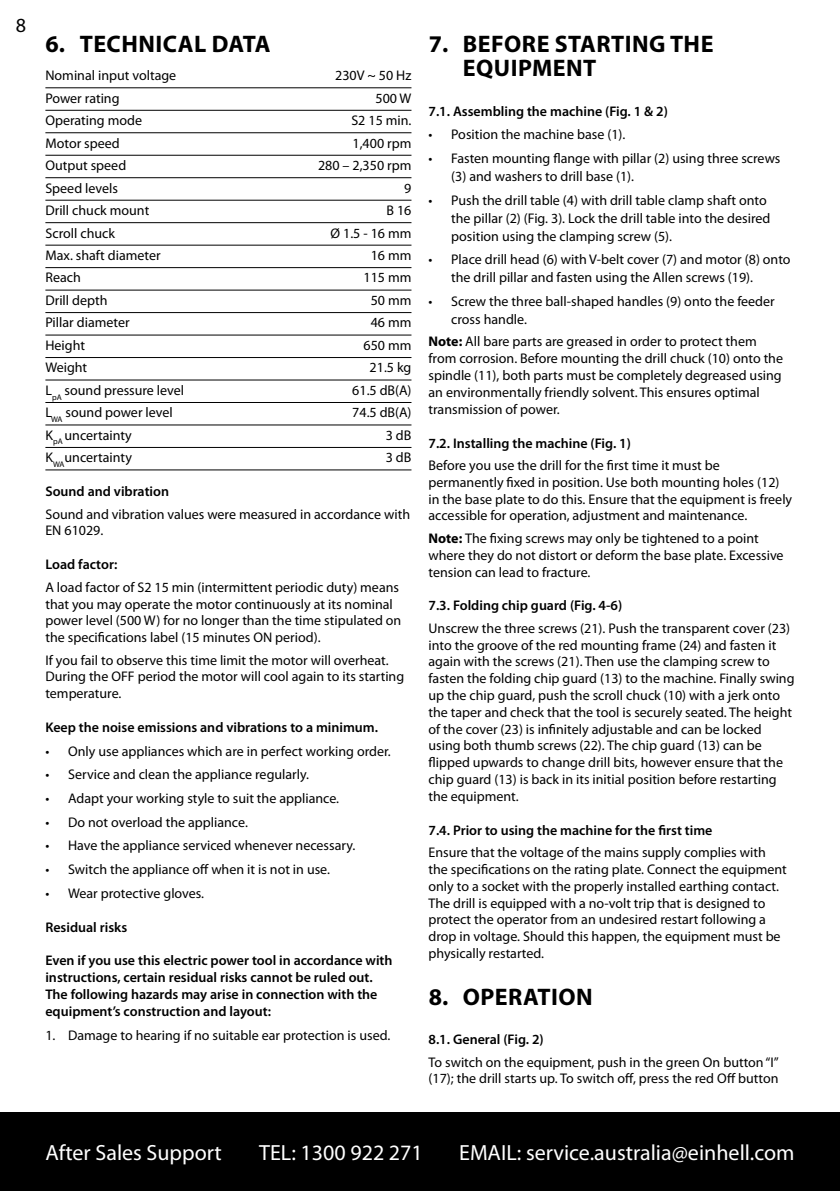
<style>
.page{position:relative;width:840px;height:1191px;background:#fff}
.page>*{position:absolute;margin:0;border:0;box-sizing:border-box;transform-origin:0 0}
.t1{font:700 24px "Myriad Pro";letter-spacing:.02em;color:#000}
.t2{font:22px "Myriad Pro";color:#fff}
.t3{font:20px "Myriad Pro";color:#000}
.t4{font:14px/16.8px "Myriad Pro";color:#000}
.t5{font:600 14px/16.8px "Myriad Pro";color:#000}
.s1{font-weight:700}
</style>
<div class="page">
<div style="left:0;top:1112px;width:839px;height:79px;background:#000"></div>
<hr style="left:45px;top:87px;width:366px;height:1px;background:#000">
<hr style="left:45px;top:110px;width:366px;height:1px;background:#000">
<hr style="left:45px;top:132px;width:366px;height:1px;background:#000">
<hr style="left:45px;top:155px;width:366px;height:1px;background:#000">
<hr style="left:45px;top:177px;width:366px;height:1px;background:#000">
<hr style="left:45px;top:200px;width:366px;height:1px;background:#000">
<hr style="left:45px;top:222px;width:366px;height:1px;background:#000">
<hr style="left:45px;top:245px;width:366px;height:1px;background:#000">
<hr style="left:45px;top:267px;width:366px;height:1px;background:#000">
<hr style="left:45px;top:290px;width:366px;height:1px;background:#000">
<hr style="left:45px;top:312px;width:366px;height:1px;background:#000">
<hr style="left:45px;top:335px;width:366px;height:1px;background:#000">
<hr style="left:45px;top:357px;width:366px;height:1px;background:#000">
<hr style="left:45px;top:380px;width:366px;height:1px;background:#000">
<hr style="left:45px;top:402px;width:366px;height:1px;background:#000">
<hr style="left:45px;top:424px;width:366px;height:1px;background:#000">
<hr style="left:45px;top:447px;width:366px;height:1px;background:#000">
<hr style="left:45px;top:469px;width:366px;height:1px;background:#000">
<h3 class="t3" style="left:16px;top:13px;width:12px">8</h3>
<h1 class="t1" style="left:46px;top:28px;width:63px">6. TECHNICAL</h1>
<h1 class="t1" style="left:211px;top:28px;width:16px">DATA</h1>
<p class="t4" style="left:45px;top:67px;width:132px">Nominal input voltage</p>
<p class="t4" style="left:335px;top:67px;width:78px">230V ~ 50 Hz</p>
<p class="t4" style="left:45px;top:89px;width:76px">Power rating</p>
<p class="t4" style="left:375px;top:89px;width:37px">500 W</p>
<p class="t4" style="left:45px;top:112px;width:98px">Operating mode</p>
<p class="t4" style="left:351px;top:112px;width:62px">S2 15 min.</p>
<p class="t4" style="left:45px;top:134px;width:76px">Motor speed</p>
<p class="t4" style="left:352px;top:134px;width:60px">1,400 rpm</p>
<p class="t4" style="left:45px;top:157px;width:82px">Output speed</p>
<p class="t4" style="left:318px;top:157px;width:95px">280 – 2,350 rpm</p>
<p class="t4" style="left:45px;top:179px;width:74px">Speed levels</p>
<p class="t4" style="left:404px;top:179px;width:9px">9</p>
<p class="t4" style="left:45px;top:202px;width:105px">Drill chuck mount</p>
<p class="t4" style="left:386px;top:202px;width:26px">B 16</p>
<p class="t4" style="left:45px;top:224px;width:71px">Scroll chuck</p>
<p class="t4" style="left:330px;top:224px;width:82px">Ø 1.5 - 16 mm</p>
<p class="t4" style="left:45px;top:247px;width:117px">Max. shaft diameter</p>
<p class="t4" style="left:370px;top:247px;width:42px">16 mm</p>
<p class="t4" style="left:45px;top:269px;width:37px">Reach</p>
<p class="t4" style="left:363px;top:269px;width:49px">115 mm</p>
<p class="t4" style="left:45px;top:292px;width:64px">Drill depth</p>
<p class="t4" style="left:370px;top:292px;width:42px">50 mm</p>
<p class="t4" style="left:45px;top:314px;width:86px">Pillar diameter</p>
<p class="t4" style="left:370px;top:314px;width:42px">46 mm</p>
<p class="t4" style="left:45px;top:336px;width:41px">Height</p>
<p class="t4" style="left:363px;top:336px;width:49px">650 mm</p>
<p class="t4" style="left:45px;top:359px;width:43px">Weight</p>
<p class="t4" style="left:369px;top:359px;width:43px">21.5 kg</p>
<p class="t4" style="left:45px;top:381px;width:140px">L<sub>pA</sub> sound pressure level</p>
<p class="t4" style="left:352px;top:381px;width:61px">61.5 dB(A)</p>
<p class="t4" style="left:45px;top:404px;width:129px">L<sub>WA</sub> sound power level</p>
<p class="t4" style="left:352px;top:404px;width:61px">74.5 dB(A)</p>
<p class="t4" style="left:45px;top:426px;width:88px">K<sub>pA</sub> uncertainty</p>
<p class="t4" style="left:385px;top:426px;width:27px">3 dB</p>
<p class="t4" style="left:45px;top:449px;width:88px">K<sub>WA</sub>uncertainty</p>
<p class="t4" style="left:385px;top:449px;width:27px">3 dB</p>
<p class="t5" style="left:45px;top:482px;width:125px">Sound and vibration</p>
<p class="t4" style="left:45px;top:505px;width:366px">Sound and vibration values were measured in accordance with<br>EN 61029.</p>
<p class="t5" style="left:45px;top:556px;width:73px">Load factor:</p>
<p class="t4" style="left:45px;top:578px;width:357px">A load factor of S2 15 min (intermittent periodic duty) means that you may operate the motor continuously at its nominal power level (500 W) for no longer than the time stipulated on the specifications label (15 minutes ON period).</p>
<p class="t4" style="left:45px;top:651px;width:360px">If you fail to observe this time limit the motor will overheat.<br>During the OFF period the motor will cool again to its starting temperature.</p>
<p class="t5" style="left:45px;top:718px;width:334px">Keep the noise emissions and vibrations to a minimum.</p>
<p class="t4" style="left:45px;top:742px;width:347px">• Only use appliances which are in perfect working order.</p>
<p class="t4" style="left:45px;top:766px;width:265px">• Service and clean the appliance regularly.</p>
<p class="t4" style="left:45px;top:789px;width:295px">• Adapt your working style to suit the appliance.</p>
<p class="t4" style="left:45px;top:813px;width:204px">• Do not overload the appliance.</p>
<p class="t4" style="left:45px;top:837px;width:311px">• Have the appliance serviced whenever necessary.</p>
<p class="t4" style="left:45px;top:861px;width:286px">• Switch the appliance off when it is not in use.</p>
<p class="t4" style="left:45px;top:884px;width:160px">• Wear protective gloves.</p>
<p class="t5" style="left:45px;top:918px;width:83px">Residual risks</p>
<p class="t5" style="left:45px;top:952px;width:348px">Even if you use this electric power tool in accordance with instructions, certain residual risks cannot be ruled out.<br>The following hazards may arise in connection with the equipment’s construction and layout:</p>
<p class="t4" style="left:45px;top:1026px;width:346px">1. Damage to hearing if no suitable ear protection is used.</p>
<h1 class="t1" style="left:428px;top:28px;width:64px">7. BEFORE</h1>
<h1 class="t1" style="left:554px;top:28px;width:15px">STARTING</h1>
<h1 class="t1" style="left:669px;top:28px;width:16px">THE</h1>
<h1 class="t1" style="left:462px;top:52px;width:47px">EQUIPMENT</h1>
<p class="t5" style="left:428px;top:102px;width:241px">7.1. Assembling the machine (Fig. 1 &amp; 2)</p>
<p class="t4" style="left:428px;top:126px;width:198px">• Position the machine base (1).</p>
<p class="t4" style="left:451px;top:149px;width:330px;line-height:18px;text-indent:-23px">• Fasten mounting flange with pillar (2) using three screws (3) and washers to drill base (1).</p>
<p class="t4" style="left:451px;top:191px;width:320px;line-height:18px;text-indent:-23px">• Push the drill table (4) with drill table clamp shaft onto the pillar (2) (Fig. 3). Lock the drill table into the desired position using the clamping screw (5).</p>
<p class="t4" style="left:451px;top:250px;width:341px;line-height:18px;text-indent:-23px">• Place drill head (6) with V-belt cover (7) and motor (8) onto the drill pillar and fasten using the Allen screws (19).</p>
<p class="t4" style="left:451px;top:292px;width:325px;line-height:18px;text-indent:-23px">• Screw the three ball-shaped handles (9) onto the feeder cross handle.</p>
<p class="t4" style="left:428px;top:333px;width:356px"><span class="s1">NOTE:</span> All bare parts are greased in order to protect them from corrosion. Before mounting the drill chuck (10) onto the spindle (11), both parts must be completely degreased using an environmentally friendly solvent. This ensures optimal transmission of power.</p>
<p class="t5" style="left:428px;top:434px;width:204px">7.2. Installing the machine (Fig. 1)</p>
<p class="t4" style="left:428px;top:457px;width:365px">Before you use the drill for the first time it must be permanently fixed in position. Use both mounting holes (12) in the base plate to do this. Ensure that the equipment is freely accessible for operation, adjustment and maintenance.</p>
<p class="t4" style="left:428px;top:529px;width:356px"><span class="s1">NOTE:</span> The fixing screws may only be tightened to a point where they do not distort or deform the base plate. Excessive tension can lead to fracture.</p>
<p class="t5" style="left:428px;top:597px;width:195px">7.3. Folding chip guard (Fig. 4-6)</p>
<p class="t4" style="left:428px;top:619px;width:367px">Unscrew the three screws (21). Push the transparent cover (23) into the groove of the red mounting frame (24) and fasten it again with the screws (21). Then use the clamping screw to fasten the folding chip guard (13) to the machine. Finally swing up the chip guard, push the scroll chuck (10) with a jerk onto the taper and check that the tool is securely seated. The height of the cover (23) is infinitely adjustable and can be locked using both thumb screws (22). The chip guard (13) can be flipped upwards to change drill bits, however ensure that the chip guard (13) is back in its initial position before restarting the equipment.</p>
<p class="t5" style="left:428px;top:821px;width:285px">7.4. Prior to using the machine for the first time</p>
<p class="t4" style="left:428px;top:844px;width:359px">Ensure that the voltage of the mains supply complies with the specifications on the rating plate. Connect the equipment only to a socket with the properly installed earthing contact.<br>The drill is equipped with a no-volt trip that is designed to protect the operator from an undesired restart following a drop in voltage. Should this happen, the equipment must be physically restarted.</p>
<h1 class="t1" style="left:428px;top:981px;width:67px">8. OPERATION</h1>
<p class="t5" style="left:428px;top:1030px;width:117px">8.1. General (Fig. 2)</p>
<p class="t4" style="left:428px;top:1053px;width:351px">To switch on the equipment, push in the green On button “I” (17); the drill starts up. To switch off, press the red Off button</p>
<h2 class="t2" style="left:45px;top:1139px;width:178px">After Sales Support</h2>
<h2 class="t2" style="left:259px;top:1139px;width:165px">TEL: 1300 922 271</h2>
<h2 class="t2" style="left:459px;top:1139px;width:336px">EMAIL: service.australia@einhell.com</h2>
</div>
